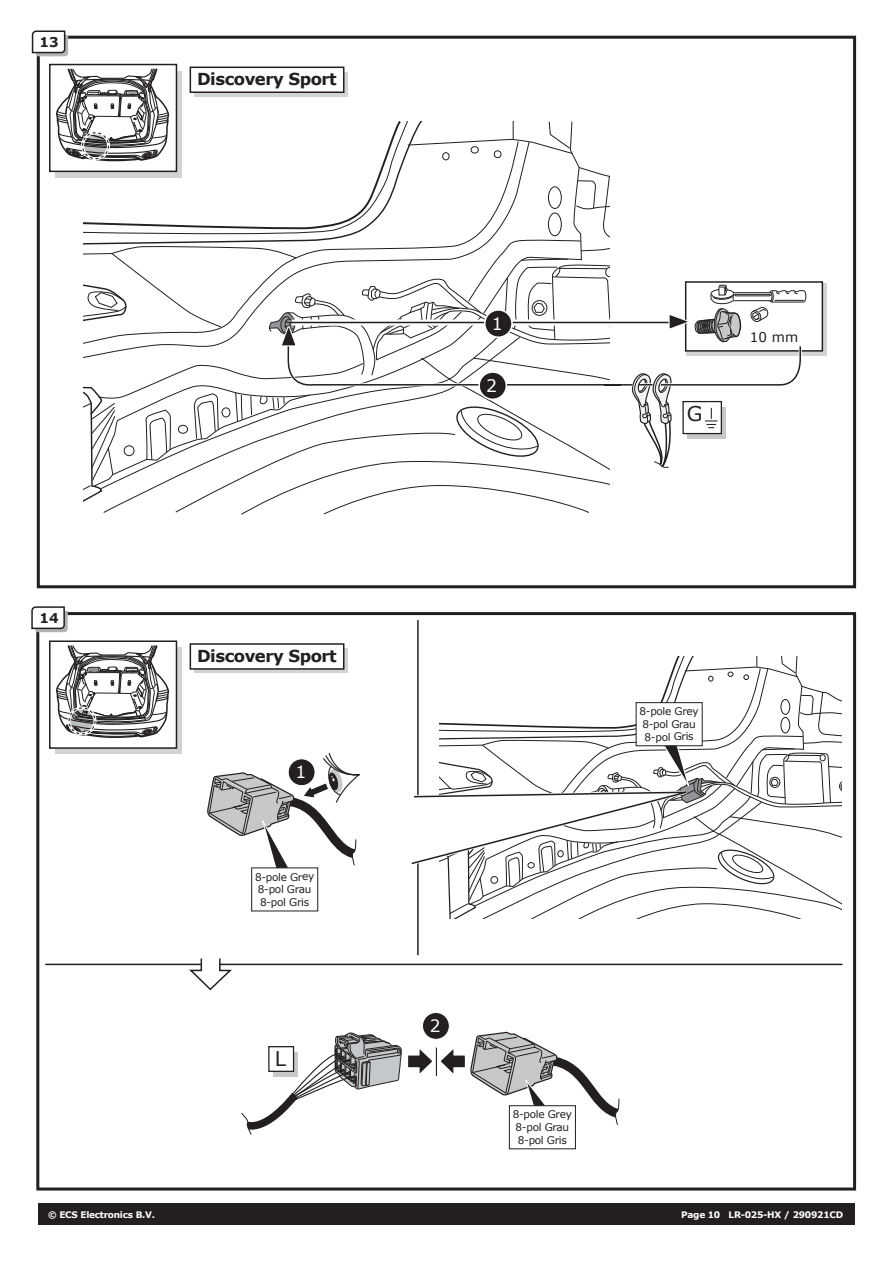
<style>
.page{position:relative;width:893px;height:1263px;background:#fff}
.page>*{position:absolute;margin:0;border:0;box-sizing:border-box;transform-origin:0 0}
.t1{font:20.25px "Verdana";color:#231f20}
.t2{font:17.25px "Verdana";color:#fff}
.t3{font:17.1px "Verdana";color:#fff}
.t4{font:700 16.5px "Verdana";letter-spacing:-.03em;color:#231f20}
.t5{font:700 13.5px "Verdana";color:#231f20}
.t6{font:13.5px "Verdana";color:#231f20}
.t7{font:10.5px/12.6px "Verdana";letter-spacing:-.03em;color:#231f20}
.t8{font:700 9px "Verdana";letter-spacing:-.03em;color:#fff}
</style>
<div class="page">
<div style="left:38px;top:1203px;width:817px;height:21px;background:#231f20"></div>
<div style="left:37px;top:36px;width:819px;height:552px;border:3px solid #231f20"></div>
<svg style="left:31px;top:30px;width:37px;height:26px"></svg>
<div style="left:36px;top:612px;width:820px;height:578px;border:3px solid #231f20"></div>
<svg style="left:31px;top:606px;width:37px;height:26px"></svg>
<div style="left:686px;top:283px;width:141px;height:72px;background:linear-gradient(to bottom,#d1d3d4,#d1d3d4)"></div>
<div style="left:685px;top:281px;width:138px;height:71px;background:#fff;border:2px solid #231f20"></div>
<div style="left:49px;top:64px;width:128px;height:108px;background:#fff;border:2px solid #231f20"></div>
<svg style="left:55px;top:67px;width:752px;height:448px"></svg>
<div style="left:81px;top:131px;width:29px;height:29px;border:3px solid #fff;border-radius:50%"></div>
<div style="left:82px;top:132px;width:27px;height:27px;border:1px dashed #231f20;border-radius:50%"></div>
<div style="left:194px;top:648px;width:153px;height:25px;background:#d1d3d4"></div>
<div style="left:190px;top:643px;width:154px;height:27px;background:#fff;border:2px solid #231f20"></div>
<div style="left:55px;top:647px;width:127px;height:107px;background:#d1d3d4"></div>
<div style="left:49px;top:640px;width:128px;height:109px;background:#fff;border:2px solid #231f20"></div>
<svg style="left:56px;top:645px;width:113px;height:93px"></svg>
<div style="left:68px;top:706px;width:28px;height:29px;border:3px solid #fff;border-radius:50%"></div>
<div style="left:69px;top:707px;width:27px;height:27px;border:1px dashed #231f20;border-radius:50%"></div>
<hr style="left:45px;top:964px;width:797px;height:1px;background:#231f20">
<div style="left:251px;top:867px;width:67px;height:44px;background:#fff;border:1px solid #231f20"></div>
<svg style="left:207px;top:753px;width:153px;height:119px"></svg>
<hr style="left:417px;top:620px;width:2px;height:335px;background:#231f20">
<svg style="left:411px;top:656px;width:430px;height:263px"></svg>
<svg style="left:241px;top:1031px;width:379px;height:107px"></svg>
<div style="left:509px;top:1105px;width:67px;height:44px;background:#fff;border:1px solid #231f20"></div>
<div style="left:273px;top:1052px;width:24px;height:25px;background:linear-gradient(to right,#c7c8ca,#c7c8ca)"></div>
<div style="left:268px;top:1046px;width:26px;height:26px;background:#fff;border:1px solid #231f20"></div>
<svg style="left:187px;top:958px;width:47px;height:33px"></svg>
<div style="left:288px;top:759px;width:27px;height:27px;background:#231f20;border-radius:50%"></div>
<div style="left:288px;top:758px;width:27px;height:28px;border:1px solid #fff;border-radius:50%"></div>
<div style="left:422px;top:1012px;width:27px;height:27px;background:#231f20;border-radius:50%"></div>
<div style="left:422px;top:1012px;width:28px;height:28px;border:1px solid #fff;border-radius:50%"></div>
<p class="t5" style="left:39px;top:33px;width:21px">13</p>
<p class="t5" style="left:39px;top:609px;width:21px">14</p>
<h3 class="t4" style="left:197px;top:67px;width:141px">Discovery Sport</h3>
<h3 class="t4" style="left:197px;top:644px;width:141px">Discovery Sport</h3>
<h3 class="t3" style="left:296px;top:760px;width:12px">1</h3>
<p class="t7" style="left:255px;top:870px;width:61px">8-pole Grey<br>8-pol Grau<br>8-pol Gris</p>
<h1 class="t1" style="left:275px;top:1044px;width:13px">L</h1>
<h2 class="t2" style="left:492px;top:312px;width:12px">1</h2>
<h2 class="t2" style="left:486px;top:374px;width:12px">2</h2>
<h1 class="t1" style="left:687px;top:399px;width:17px">G</h1>
<p class="t6" style="left:750px;top:328px;width:50px">10 mm</p>
<p class="t7" style="left:639px;top:705px;width:61px">8-pole Grey<br>8-pol Grau<br>8-pol Gris</p>
<h3 class="t3" style="left:430px;top:1014px;width:12px">2</h3>
<p class="t7" style="left:513px;top:1108px;width:61px">8-pole Grey<br>8-pol Grau<br>8-pol Gris</p>
<p class="t8" style="left:48px;top:1208px;width:108px">© ECS Electronics B.V.</p>
<p class="t8" style="left:681px;top:1208px;width:163px">Page 10 LR-025-HX / 290921CD</p>
</div>
